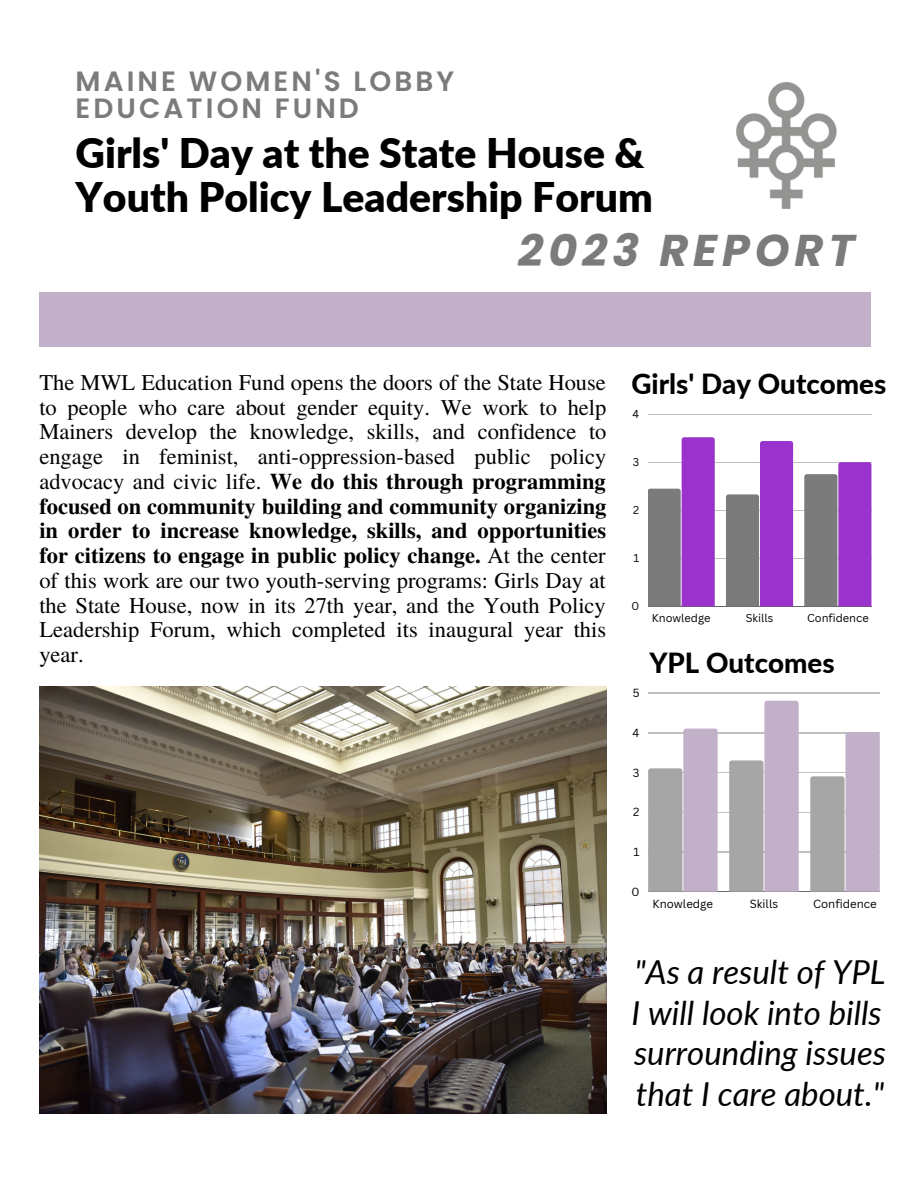
<style>
.page{position:relative;width:918px;height:1188px;background:#fff}
.page>*{position:absolute;margin:0;border:0;box-sizing:border-box;transform-origin:0 0}
.t1{font:italic 700 44.4px "Poppins";letter-spacing:.11em;color:#7b7b7b}
.t2{font:900 40.95px "Lato";color:#000}
.t3{font:italic 33px/40.5px "Lato";color:#000}
.t4{font:600 27.9px "Poppins";letter-spacing:.11em;color:#7b7b7b}
.t5{font:800 27.75px "Lato";color:#000}
.t6{font:22.5px/24.8px "Te X Gyre Termes";color:#000;text-align:justify}
.t7{font:11.55px "Canva Sans";color:#000}
.t8{font:11.1px "Canva Sans";color:#000}
.s1{font-weight:700}
</style>
<div class="page">
<div style="left:39px;top:292px;width:832px;height:54px;background:#c2b0c8"></div>
<img style="left:736px;top:82px;width:101px;height:127px">
<hr style="left:648px;top:414px;width:223px;height:1px;background:#000">
<hr style="left:648px;top:462px;width:223px;height:1px;background:#000">
<hr style="left:648px;top:510px;width:223px;height:1px;background:#000">
<hr style="left:648px;top:558px;width:223px;height:1px;background:#000">
<hr style="left:648px;top:606px;width:223px;height:1px;background:#000">
<svg style="left:648px;top:437px;width:67px;height:169px"></svg>
<svg style="left:726px;top:441px;width:67px;height:165px"></svg>
<svg style="left:804px;top:462px;width:67px;height:144px"></svg>
<hr style="left:648px;top:693px;width:232px;height:1px;background:#000">
<hr style="left:648px;top:733px;width:232px;height:1px;background:#000">
<hr style="left:648px;top:772px;width:232px;height:1px;background:#000">
<hr style="left:648px;top:812px;width:232px;height:1px;background:#000">
<hr style="left:648px;top:852px;width:232px;height:1px;background:#000">
<hr style="left:648px;top:892px;width:232px;height:1px;background:#000">
<svg style="left:648px;top:729px;width:70px;height:163px"></svg>
<svg style="left:729px;top:701px;width:70px;height:191px"></svg>
<svg style="left:810px;top:733px;width:70px;height:159px"></svg>
<img style="left:39px;top:686px;width:567px;height:428px">
<p class="t4" style="left:76px;top:62px;width:380px">MAINE WOMEN'S LOBBY</p>
<p class="t4" style="left:76px;top:89px;width:285px">EDUCATION FUND</p>
<p class="t2" style="left:76px;top:128px;width:570px">Girls' Day at the State House &amp;</p>
<p class="t2" style="left:76px;top:172px;width:579px">Youth Policy Leadership Forum</p>
<p class="t1" style="left:518px;top:220px;width:338px">2023 REPORT</p>
<p class="t6" style="left:39px;top:369px;width:569px">The MWL Education Fund opens the doors of the State House to people who care about gender equity. We work to help Mainers develop the knowledge, skills, and confidence to engage in feminist, anti-oppression-based public policy advocacy and civic life. <span class="s1">We do this through programming focused on community building and community organizing in order to increase knowledge, skills, and opportunities for citizens to engage in public policy change.</span> At the center of this work are our two youth-serving programs: Girls Day at the State House, now in its 27th year, and the Youth Policy Leadership Forum, which completed its inaugural year this year.</p>
<p class="t5" style="left:632px;top:367px;width:256px">Girls' Day Outcomes</p>
<p class="t8" style="left:633px;top:406px;width:8px">4</p>
<p class="t8" style="left:633px;top:454px;width:8px">3</p>
<p class="t8" style="left:633px;top:502px;width:8px">2</p>
<p class="t8" style="left:633px;top:550px;width:7px">1</p>
<p class="t8" style="left:632px;top:599px;width:9px">0</p>
<p class="t8" style="left:652px;top:611px;width:60px">Knowledge</p>
<p class="t8" style="left:746px;top:611px;width:29px">Skills</p>
<p class="t8" style="left:807px;top:611px;width:63px">Confidence</p>
<p class="t5" style="left:649px;top:645px;width:187px">YPL Outcomes</p>
<p class="t7" style="left:633px;top:685px;width:8px">5</p>
<p class="t7" style="left:633px;top:724px;width:8px">4</p>
<p class="t7" style="left:633px;top:764px;width:8px">3</p>
<p class="t7" style="left:633px;top:804px;width:8px">2</p>
<p class="t7" style="left:633px;top:844px;width:8px">1</p>
<p class="t7" style="left:632px;top:883px;width:10px">0</p>
<p class="t7" style="left:653px;top:896px;width:62px">Knowledge</p>
<p class="t7" style="left:750px;top:896px;width:30px">Skills</p>
<p class="t7" style="left:813px;top:896px;width:65px">Confidence</p>
<p class="t3" style="left:632px;top:951px;width:256px">"As a result of YPL<br>I will look into bills surrounding issues that I care about."</p>
</div>
